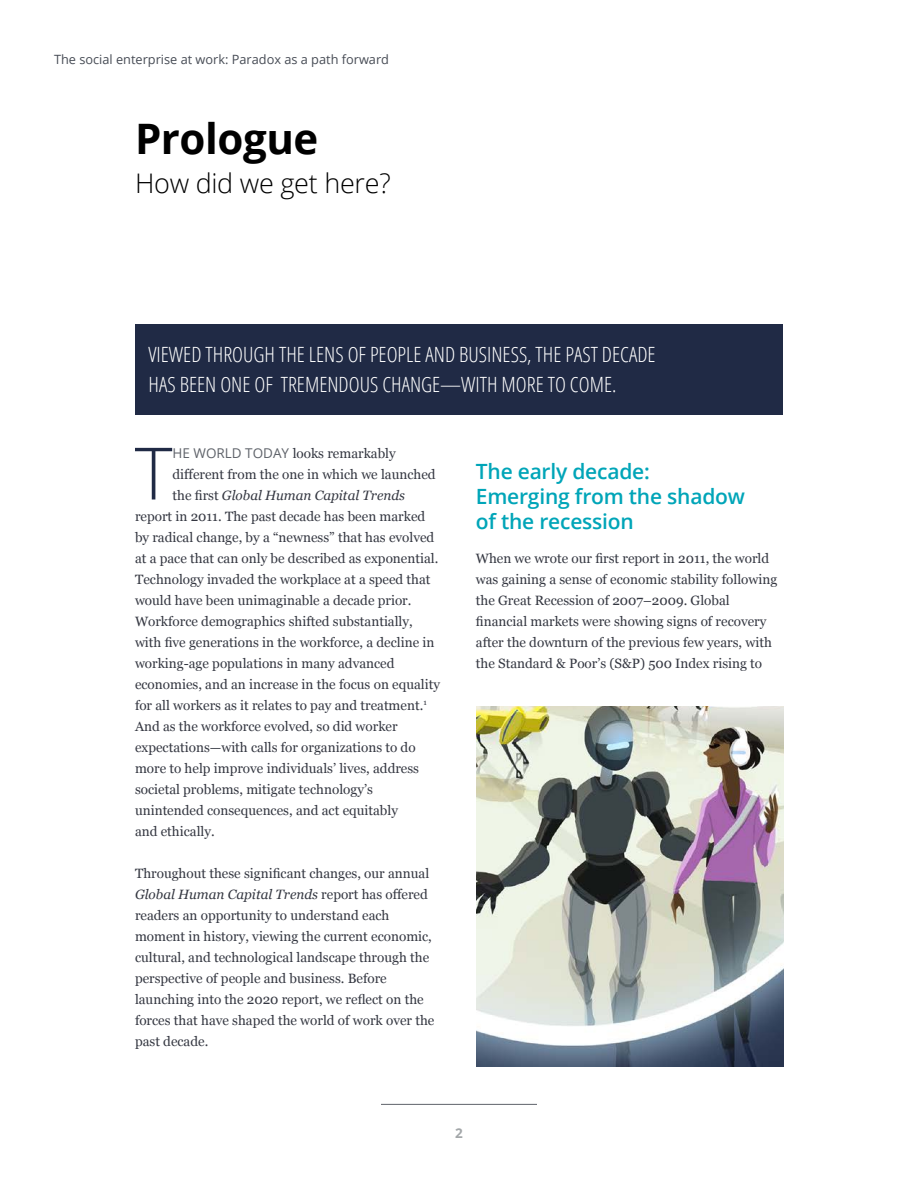
<style>
.page{position:relative;width:918px;height:1188px;background:#fff}
.page>*{position:absolute;margin:0;border:0;box-sizing:border-box;transform-origin:0 0}
.t1{font:300 72.3px "Open Sans";color:#202a45}
.t2{font:700 42px "Open Sans";letter-spacing:-.01em;color:#000}
.t3{font:300 27px "Open Sans";letter-spacing:-.01em;color:#000}
.t4{font:300 21px/30px "Open Sans Condensed";color:#fff}
.t5{font:600 21px/25.2px "Open Sans";letter-spacing:-.01em;color:#00a5b8}
.t6{font:13.5px/21px "Georgia";color:#343741}
.t7{font:italic 13.5px "Georgia";color:#343741}
.t8{font:700 13.5px "Open Sans";color:#a3a7a9}
.t9{font:12.75px "Open Sans";color:#474c55}
.s1{font-family:"Open Sans";color:#5f636a}
.s2{font-style:normal}
.s3{font-style:italic}
</style>
<div class="page">
<hr style="left:381px;top:1104px;width:156px;height:1px;background:#5f636a">
<div style="left:135px;top:324px;width:648px;height:91px;background:#202a45"></div>
<img style="left:477px;top:706px;width:307px;height:360px">
<p class="t9" style="left:54px;top:50px;width:337px">The social enterprise at work: Paradox as a path forward</p>
<h2 class="t2" style="left:135px;top:109px;width:185px">Prologue</h2>
<h3 class="t3" style="left:135px;top:165px;width:257px">How did we get here?</h3>
<h3 class="t4" style="left:148px;top:339px;width:509px">VIEWED THROUGH THE LENS OF PEOPLE AND BUSINESS, THE PAST DECADE<br>HAS BEEN ONE OF TREMENDOUS CHANGE—WITH MORE TO COME.</h3>
<h1 class="t1" style="left:135px;top:424px;width:39px">T</h1>
<p class="t6" style="left:173px;top:442px;width:225px"><span class="s1">HE WORLD TODAY</span> looks remarkably</p>
<p class="t6" style="left:173px;top:463px;width:265px">different from the one in which we launched</p>
<p class="t7" style="left:173px;top:485px;width:234px"><span class="s2">the first</span> Global Human Capital Trends</p>
<p class="t6" style="left:135px;top:505px;width:292px">report in 2011. The past decade has been marked</p>
<p class="t6" style="left:135px;top:526px;width:301px">by radical change, by a “newness” that has evolved</p>
<p class="t6" style="left:135px;top:547px;width:305px">at a pace that can only be described as exponential.</p>
<p class="t6" style="left:135px;top:568px;width:297px">Technology invaded the workplace at a speed that</p>
<p class="t6" style="left:135px;top:589px;width:278px">would have been unimaginable a decade prior.</p>
<p class="t6" style="left:135px;top:610px;width:279px">Workforce demographics shifted substantially,</p>
<p class="t6" style="left:135px;top:631px;width:301px">with five generations in the workforce, a decline in</p>
<p class="t6" style="left:135px;top:652px;width:261px">working-age populations in many advanced</p>
<p class="t6" style="left:135px;top:673px;width:307px">economies, and an increase in the focus on equality</p>
<p class="t6" style="left:135px;top:694px;width:293px">for all workers as it relates to pay and treatment.<sup>1</sup></p>
<p class="t6" style="left:135px;top:715px;width:264px">And as the workforce evolved, so did worker</p>
<p class="t6" style="left:135px;top:736px;width:282px">expectations—with calls for organizations to do</p>
<p class="t6" style="left:135px;top:757px;width:286px">more to help improve individuals’ lives, address</p>
<p class="t6" style="left:135px;top:778px;width:239px">societal problems, mitigate technology’s</p>
<p class="t6" style="left:135px;top:799px;width:264px">unintended consequences, and act equitably</p>
<p class="t6" style="left:135px;top:820px;width:81px">and ethically.</p>
<p class="t6" style="left:135px;top:862px;width:301px">Throughout these significant changes, our annual <span class="s3">Global Human Capital Trends</span> report has offered readers an opportunity to understand each moment in history, viewing the current economic, cultural, and technological landscape through the perspective of people and business. Before launching into the 2020 report, we reflect on the forces that have shaped the world of work over the past decade.</p>
<h3 class="t5" style="left:476px;top:458px;width:271px">The early decade:<br>Emerging from the shadow of the recession</h3>
<p class="t6" style="left:476px;top:547px;width:303px">When we wrote our first report in 2011, the world was gaining a sense of economic stability following the Great Recession of 2007–2009. Global financial markets were showing signs of recovery after the downturn of the previous few years, with the Standard &amp; Poor’s (S&amp;P) 500 Index rising to</p>
<p class="t8" style="left:455px;top:1123px;width:9px">2</p>
</div>
